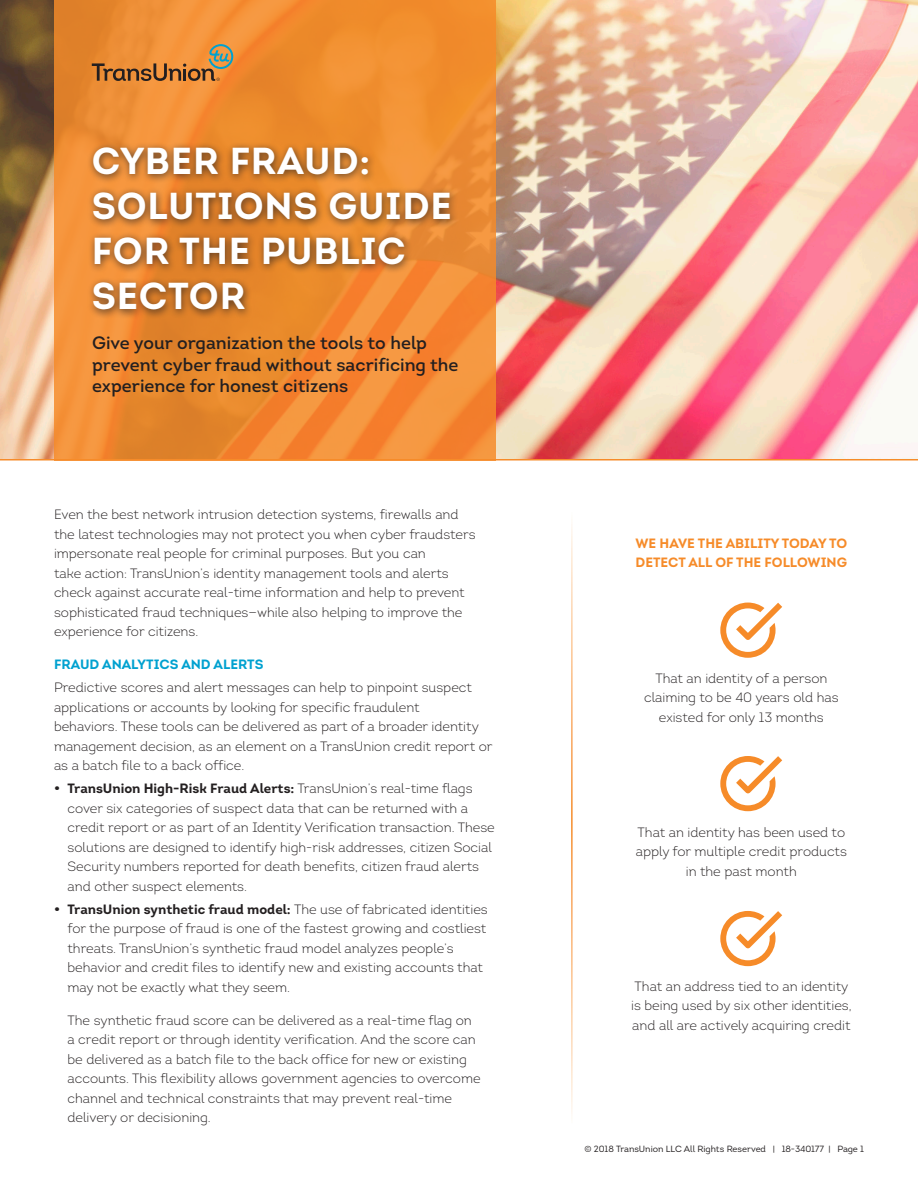
<style>
.page{position:relative;width:918px;height:1188px;background:#fff}
.page>*{position:absolute;margin:0;border:0;box-sizing:border-box;transform-origin:0 0}
.t1{font:700 37.5px/45px "Intro";letter-spacing:.02em;color:#fff}
.t2{font:600 18px/21.6px "Intro";color:#231f20}
.t3{font:300 13.5px/19.5px "Intro";color:#231f20}
.t4{font:13.5px/19.5px "Intro Bold Caps";color:#f68b29}
.t5{font:13.5px "Intro Bold Caps";color:#00a1d0}
.t6{font:9px "Intro";color:#231f20}
.s1{font-weight:700}
</style>
<div class="page">
<img style="left:0;top:0;width:918px;height:459px">
<hr style="left:0;top:459px;width:918px;height:1px;background:#f68b29">
<svg style="left:54px;top:0;width:442px;height:459px;background:#ef8c32"></svg>
<svg style="left:92px;top:44px;width:141px;height:37px;background:#ca823c"></svg>
<div style="left:87px;top:141px;width:372px;height:178px;background:#231f20;opacity:.75"></div>
<svg style="left:720px;top:603px;width:62px;height:55px"></svg>
<svg style="left:720px;top:756px;width:62px;height:55px"></svg>
<svg style="left:720px;top:911px;width:62px;height:55px"></svg>
<p class="t1" style="left:92px;top:138px;width:280px">CYBER FRAUD:</p>
<p class="t1" style="left:92px;top:183px;width:362px">SOLUTIONS GUIDE</p>
<p class="t1" style="left:92px;top:228px;width:315px">FOR THE PUBLIC<br>SECTOR</p>
<p class="t2" style="left:92px;top:332px;width:368px">Give your organization the tools to help prevent cyber fraud without sacrificing the experience for honest citizens</p>
<p class="t3" style="left:54px;top:505px;width:423px">Even the best network intrusion detection systems, firewalls and the latest technologies may not protect you when cyber fraudsters impersonate real people for criminal purposes. But you can<br>take action: TransUnion’s identity management tools and alerts check against accurate real-time information and help to prevent sophisticated fraud techniques—while also helping to improve the experience for citizens.</p>
<p class="t5" style="left:54px;top:656px;width:211px">FRAUD ANALYTICS AND ALERTS</p>
<p class="t3" style="left:54px;top:678px;width:440px">Predictive scores and alert messages can help to pinpoint suspect applications or accounts by looking for specific fraudulent<br>behaviors. These tools can be delivered as part of a broader identity management decision, as an element on a TransUnion credit report or as a batch file to a back office.</p>
<p class="t3" style="left:68px;top:779px;width:429px;text-indent:-14px"><span class="s1">• TransUnion High-Risk Fraud Alerts:</span> TransUnion’s real-time flags cover six categories of suspect data that can be returned with a credit report or as part of an Identity Verification transaction. These solutions are designed to identify high-risk addresses, citizen Social Security numbers reported for death benefits, citizen fraud alerts and other suspect elements.</p>
<p class="t3" style="left:68px;top:899px;width:422px;text-indent:-14px"><span class="s1">• TransUnion synthetic fraud model:</span> The use of fabricated identities for the purpose of fraud is one of the fastest growing and costliest threats. TransUnion’s synthetic fraud model analyzes people’s behavior and credit files to identify new and existing accounts that may not be exactly what they seem.</p>
<p class="t3" style="left:68px;top:1010px;width:415px">The synthetic fraud score can be delivered as a real-time flag on a credit report or through identity verification. And the score can be delivered as a batch file to the back office for new or existing accounts. This flexibility allows government agencies to overcome channel and technical constraints that may prevent real-time delivery or decisioning.</p>
<p class="t4" style="left:635px;top:533px;width:213px">WE HAVE THE ABILITY TODAY TO<br>DETECT ALL OF THE FOLLOWING</p>
<p class="t3" style="left:644px;top:668px;width:196px;text-align:center">That an identity of a person claiming to be 40 years old has existed for only 13 months</p>
<p class="t3" style="left:636px;top:822px;width:213px;text-align:center">That an identity has been used to apply for multiple credit products in the past month</p>
<p class="t3" style="left:631px;top:976px;width:222px">That an address tied to an identity is being used by six other identities, and all are actively acquiring credit</p>
<p class="t6" style="left:584px;top:1143px;width:281px">© 2018 TransUnion LLC All Rights Reserved | 18-340177 | Page 1</p>
</div>
